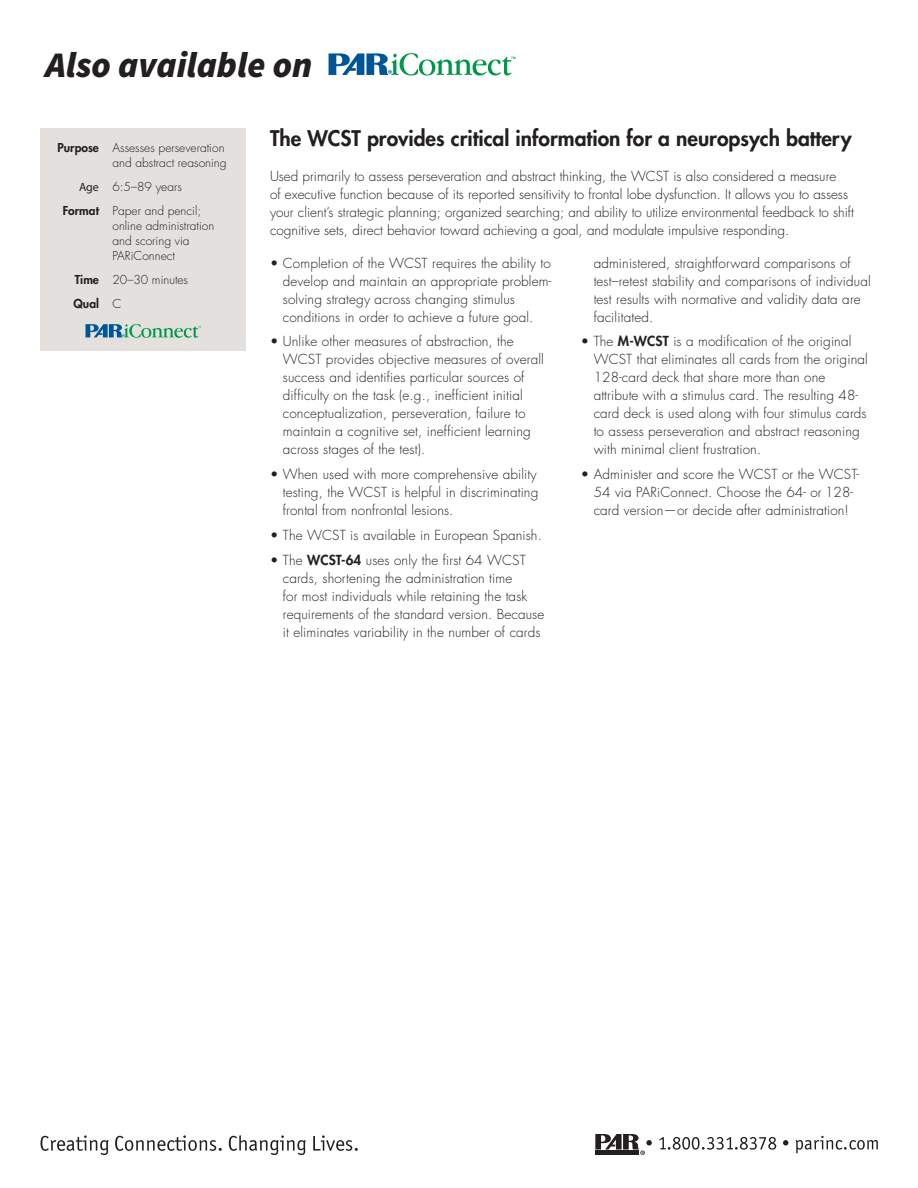
<style>
.page{position:relative;width:918px;height:1188px;background:#fff}
.page>*{position:absolute;margin:0;border:0;box-sizing:border-box;transform-origin:0 0}
.t1{font:italic 900 36px "Source Sans Pro";color:#231f20}
.t2{font:800 21px "Futura Std";color:#231f20}
.t3{font:300 13.5px/18px "Futura Std";letter-spacing:.01em;color:#231f20}
.AAG_body{font:300 12px/15px "Futura Std";color:#231f20;text-align:right}
.AAG_body-2{font:800 12px "Futura Std";color:#231f20}
.s1{color:#fff}
.s2{font-weight:800}
.s3{font-family:"Myriad Pro";font-weight:400}
.s4{font-weight:300}
</style>
<div class="page">
<svg style="left:41px;top:1135px;width:68px;height:20px"></svg>
<svg style="left:115px;top:1135px;width:107px;height:16px"></svg>
<svg style="left:229px;top:1135px;width:77px;height:20px"></svg>
<svg style="left:313px;top:1135px;width:45px;height:16px"></svg>
<svg style="left:659px;top:1137px;width:117px;height:13px"></svg>
<svg style="left:783px;top:1140px;width:5px;height:5px"></svg>
<svg style="left:796px;top:1136px;width:82px;height:17px"></svg>
<svg style="left:595px;top:1134px;width:57px;height:21px"></svg>
<div style="left:40px;top:128px;width:206px;height:223px;background:#e3e0dd"></div>
<svg style="left:86px;top:324px;width:115px;height:14px"></svg>
<svg style="left:329px;top:53px;width:187px;height:23px"></svg>
<p class="t1" style="left:45px;top:41px;width:487px">Also available on <span class="s1">PARiConnect!</span></p>
<p class="AAG_body" style="left:58px;top:140px;width:171px"><span class="s2">Purpose</span> Assesses perseveration and abstract reasoning</p>
<p class="AAG_body" style="left:79px;top:179px;width:104px"><span class="s3">Age</span> 6:5–89 years</p>
<p class="AAG_body" style="left:112px;top:203px;width:103px;text-align:left;text-indent:-50px"><span class="s2">Format</span> Paper and pencil; online administration and scoring via<br>PARiConnect</p>
<p class="AAG_body" style="left:75px;top:272px;width:115px"><span class="s2">Time</span> 20–30 minutes</p>
<p class="AAG_body-2" style="left:74px;top:296px;width:49px">Qual <span class="s4">C</span></p>
<p class="t2" style="left:270px;top:125px;width:583px">The WCST provides critical information for a neuropsych battery</p>
<p class="t3" style="left:270px;top:167px;width:585px">Used primarily to assess perseveration and abstract thinking, the WCST is also considered a measure<br>of executive function because of its reported sensitivity to frontal lobe dysfunction. It allows you to assess your client’s strategic planning; organized searching; and ability to utilize environmental feedback to shift cognitive sets, direct behavior toward achieving a goal, and modulate impulsive responding.</p>
<p class="t3" style="left:283px;top:254px;width:270px;text-indent:-13px">• Completion of the WCST requires the ability to develop and maintain an appropriate problem&shy;solving strategy across changing stimulus conditions in order to achieve a future goal.</p>
<p class="t3" style="left:283px;top:333px;width:263px;text-indent:-13px">• Unlike other measures of abstraction, the WCST provides objective measures of overall success and identifies particular sources of difficulty on the task (e.g., inefficient initial conceptualization, perseveration, failure to maintain a cognitive set, inefficient learning across stages of the test).</p>
<p class="t3" style="left:283px;top:466px;width:257px;text-indent:-13px">• When used with more comprehensive ability testing, the WCST is helpful in discriminating frontal from nonfrontal lesions.</p>
<p class="t3" style="left:270px;top:526px;width:273px">• The WCST is available in European Spanish.</p>
<p class="t3" style="left:283px;top:551px;width:263px;text-indent:-13px">• The <span class="s2">WCST-64</span> uses only the first 64 WCST cards, shortening the administration time<br>for most individuals while retaining the task requirements of the standard version. Because it eliminates variability in the number of cards</p>
<p class="t3" style="left:594px;top:254px;width:279px">administered, straightforward comparisons of test–retest stability and comparisons of individual test results with normative and validity data are facilitated.</p>
<p class="t3" style="left:594px;top:333px;width:276px;text-indent:-13px">• The <span class="s2">M-WCST</span> is a modification of the original WCST that eliminates all cards from the original 128-card deck that share more than one attribute with a stimulus card. The resulting 48- card deck is used along with four stimulus cards to assess perseveration and abstract reasoning with minimal client frustration.</p>
<p class="t3" style="left:581px;top:466px;width:280px;text-align:center">• Administer and score the WCST or the WCST-<br>54 via PARiConnect. Choose the 64- or 128- card version—or decide after administration!</p>
</div>
